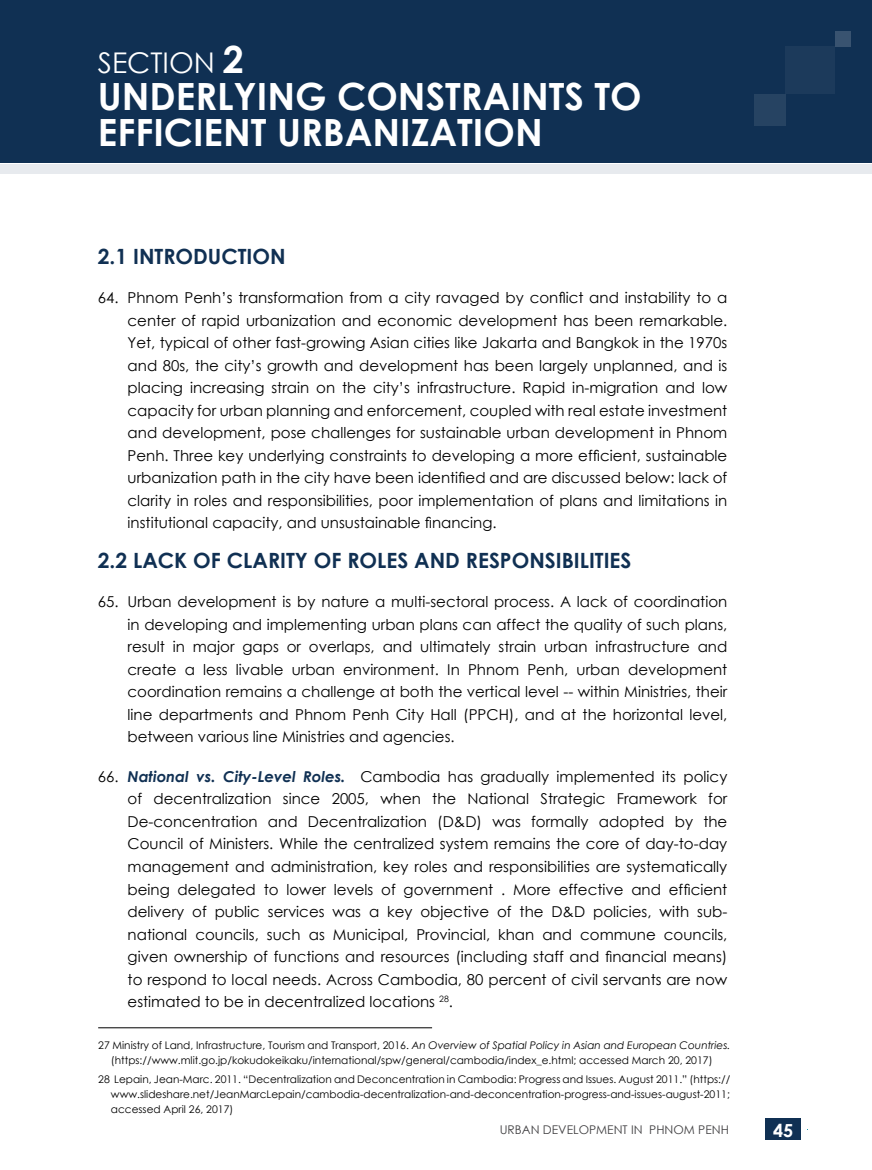
<style>
.page{position:relative;width:872px;height:1170px;background:#fff}
.page>*{position:absolute;margin:0;border:0;box-sizing:border-box;transform-origin:0 0}
.t1{font:700 37.5px/36px "Century Gothic";color:#fff}
.t2{font:28.5px "Century Gothic";color:#fff}
.t3{font:700 21px "Century Gothic";color:#103053}
.t4{font:700 18px "Century Gothic";color:#fff}
.t5{font:15px/22.5px "Century Gothic";color:#000;text-align:justify}
.t6{font:12px "Century Gothic";color:#414042}
.t7{font:10.5px/15px "Century Gothic";color:#000;text-align:center}
.s1{font-weight:700;font-size:37.5px}
.s2{font-weight:700;font-style:italic;color:#103053}
.s3{font-style:italic}
</style>
<div class="page">
<div style="left:765px;top:1118px;width:36px;height:21px;background:#103053"></div>
<div style="left:0;top:0;width:872px;height:163px;background:#103053"></div>
<div style="left:0;top:164px;width:872px;height:10px;background:#e7eaee"></div>
<div style="left:754px;top:94px;width:31px;height:31px;background:#264362"></div>
<div style="left:785px;top:47px;width:50px;height:47px;background:#1c3a5b"></div>
<div style="left:835px;top:31px;width:15px;height:16px;background:#395370"></div>
<hr style="left:98px;top:1027px;width:334px;height:1px;background:#000">
<h2 class="t2" style="left:98px;top:43px;width:147px">SECTION <span class="s1">2</span></h2>
<h1 class="t1" style="left:98px;top:77px;width:545px">UNDERLYING CONSTRAINTS TO<br>EFFICIENT URBANIZATION</h1>
<h3 class="t3" style="left:98px;top:240px;width:189px">2.1 INTRODUCTION</h3>
<p class="t5" style="left:128px;top:286px;width:601px;text-indent:-30px">64. Phnom Penh’s transformation from a city ravaged by conflict and instability to a center of rapid urbanization and economic development has been remarkable.<br>Yet, typical of other fast-growing Asian cities like Jakarta and Bangkok in the 1970s and 80s, the city’s growth and development has been largely unplanned, and is placing increasing strain on the city’s infrastructure. Rapid in-migration and low capacity for urban planning and enforcement, coupled with real estate investment and development, pose challenges for sustainable urban development in Phnom Penh. Three key underlying constraints to developing a more efficient, sustainable urbanization path in the city have been identified and are discussed below: lack of clarity in roles and responsibilities, poor implementation of plans and limitations in institutional capacity, and unsustainable financing.</p>
<h3 class="t3" style="left:98px;top:544px;width:535px">2.2 LACK OF CLARITY OF ROLES AND RESPONSIBILITIES</h3>
<p class="t5" style="left:128px;top:590px;width:601px;text-indent:-30px">65. Urban development is by nature a multi-sectoral process. A lack of coordination in developing and implementing urban plans can affect the quality of such plans, result in major gaps or overlaps, and ultimately strain urban infrastructure and create a less livable urban environment. In Phnom Penh, urban development coordination remains a challenge at both the vertical level -- within Ministries, their line departments and Phnom Penh City Hall (PPCH), and at the horizontal level, between various line Ministries and agencies.</p>
<p class="t5" style="left:128px;top:765px;width:601px;text-indent:-30px">66. <span class="s2">National vs. City-Level Roles.</span> Cambodia has gradually implemented its policy of decentralization since 2005, when the National Strategic Framework for De-concentration and Decentralization (D&amp;D) was formally adopted by the Council of Ministers. While the centralized system remains the core of day-to-day management and administration, key roles and responsibilities are systematically being delegated to lower levels of government . More effective and efficient delivery of public services was a key objective of the D&amp;D policies, with sub&shy;national councils, such as Municipal, Provincial, khan and commune councils, given ownership of functions and resources (including staff and financial means) to respond to local needs. Across Cambodia, 80 percent of civil servants are now estimated to be in decentralized locations <sup>28</sup>.</p>
<p class="t7" style="left:98px;top:1037px;width:633px">27 Ministry of Land, Infrastructure, Tourism and Transport, 2016. <span class="s3">An Overview of Spatial Policy in Asian and European Countries. </span>(https://www.mlit.go.jp/kokudokeikaku/international/spw/general/cambodia/index_e.html; accessed March 20, 2017)</p>
<p class="t7" style="left:111px;top:1071px;width:621px;text-align:justify;text-indent:-13px">28 Lepain, Jean-Marc. 2011. “Decentralization and Deconcentration in Cambodia: Progress and Issues. August 2011.” (https:// www.slideshare.net/JeanMarcLepain/cambodia-decentralization-and-deconcentration-progress-and-issues-august-2011; accessed April 26, 2017)</p>
<p class="t6" style="left:500px;top:1120px;width:230px">URBAN DEVELOPMENT IN PHNOM PENH</p>
<p class="t4" style="left:773px;top:1116px;width:22px">45</p>
</div>
